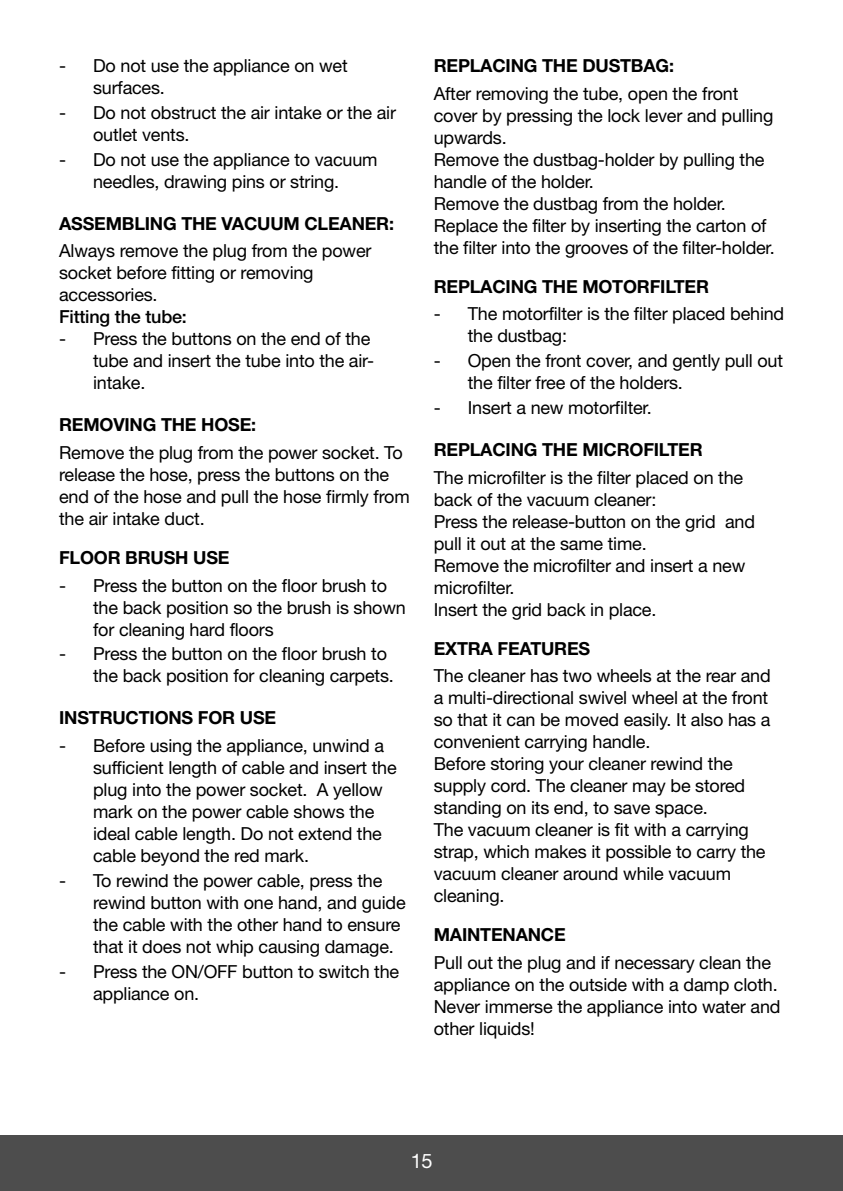
<style>
.page{position:relative;width:843px;height:1191px;background:#fff}
.page>*{position:absolute;margin:0;border:0;box-sizing:border-box;transform-origin:0 0}
.t1{font:20px "Helvetica Neue";color:#fff}
.t2{font:18px/22px "Helvetica Neue";letter-spacing:-.01em;color:#000}
.t3{font:700 18px "Helvetica Neue";letter-spacing:-.01em;color:#000}
.t4{font:500 18px "Helvetica Neue";letter-spacing:-.01em;color:#000}
</style>
<div class="page">
<div style="left:0;top:1135px;width:842px;height:56px;background:#4d4d4d"></div>
<p class="t2" style="left:93px;top:56px;width:256px;text-indent:-34px">- Do not use the appliance on wet surfaces.</p>
<p class="t2" style="left:93px;top:103px;width:304px;text-indent:-34px">- Do not obstruct the air intake or the air outlet vents.</p>
<p class="t2" style="left:59px;top:150px;width:320px;text-align:center">- Do not use the appliance to vacuum needles, drawing pins or string.</p>
<p class="t3" style="left:59px;top:217px;width:336px">ASSEMBLING THE VACUUM CLEANER:</p>
<p class="t2" style="left:59px;top:242px;width:314px">Always remove the plug from the power socket before fitting or removing accessories.</p>
<p class="t4" style="left:59px;top:310px;width:129px">Fitting the tube:</p>
<p class="t2" style="left:93px;top:330px;width:282px;text-indent:-34px">- Press the buttons on the end of the tube and insert the tube into the air&shy;intake.</p>
<p class="t3" style="left:59px;top:418px;width:198px">REMOVING THE HOSE:</p>
<p class="t2" style="left:59px;top:443px;width:352px">Remove the plug from the power socket. To release the hose, press the buttons on the end of the hose and pull the hose firmly from the air intake duct.</p>
<p class="t3" style="left:59px;top:551px;width:172px">FLOOR BRUSH USE</p>
<p class="t2" style="left:93px;top:576px;width:314px;text-indent:-34px">- Press the button on the floor brush to the back position so the brush is shown for cleaning hard floors</p>
<p class="t2" style="left:93px;top:645px;width:302px;text-indent:-34px">- Press the button on the floor brush to the back position for cleaning carpets.</p>
<p class="t3" style="left:59px;top:711px;width:218px">INSTRUCTIONS FOR USE</p>
<p class="t2" style="left:93px;top:736px;width:305px;text-indent:-34px">- Before using the appliance, unwind a sufficient length of cable and insert the plug into the power socket. A yellow mark on the power cable shows the ideal cable length. Do not extend the cable beyond the red mark.</p>
<p class="t2" style="left:93px;top:871px;width:314px;text-indent:-34px">- To rewind the power cable, press the rewind button with one hand, and guide the cable with the other hand to ensure that it does not whip causing damage.</p>
<p class="t2" style="left:93px;top:962px;width:307px;text-indent:-34px">- Press the ON/OFF button to switch the appliance on.</p>
<p class="t3" style="left:433px;top:59px;width:242px">REPLACING THE DUSTBAG:</p>
<p class="t2" style="left:433px;top:84px;width:342px">After removing the tube, open the front cover by pressing the lock lever and pulling upwards.<br>Remove the dustbag-holder by pulling the handle of the holder.<br>Remove the dustbag from the holder.<br>Replace the filter by inserting the carton of the filter into the grooves of the filter-holder.</p>
<p class="t3" style="left:433px;top:280px;width:277px">REPLACING THE MOTORFILTER</p>
<p class="t2" style="left:467px;top:305px;width:318px;text-indent:-34px">- The motorfilter is the filter placed behind the dustbag:</p>
<p class="t2" style="left:467px;top:352px;width:317px;text-indent:-34px">- Open the front cover, and gently pull out the filter free of the holders.</p>
<p class="t2" style="left:433px;top:398px;width:219px">- Insert a new motorfilter.</p>
<p class="t3" style="left:433px;top:443px;width:270px">REPLACING THE MICROFILTER</p>
<p class="t2" style="left:433px;top:468px;width:323px">The microfilter is the filter placed on the back of the vacuum cleaner:<br>Press the release-button on the grid and pull it out at the same time.<br>Remove the microfilter and insert a new microfilter.<br>Insert the grid back in place.</p>
<p class="t3" style="left:433px;top:642px;width:158px">EXTRA FEATURES</p>
<p class="t2" style="left:433px;top:667px;width:338px">The cleaner has two wheels at the rear and a multi-directional swivel wheel at the front so that it can be moved easily. It also has a convenient carrying handle.<br>Before storing your cleaner rewind the supply cord. The cleaner may be stored standing on its end, to save space.<br>The vacuum cleaner is fit with a carrying strap, which makes it possible to carry the vacuum cleaner around while vacuum cleaning.</p>
<p class="t3" style="left:433px;top:928px;width:133px">MAINTENANCE</p>
<p class="t2" style="left:433px;top:953px;width:348px">Pull out the plug and if necessary clean the appliance on the outside with a damp cloth.<br>Never immerse the appliance into water and other liquids!</p>
<p class="t1" style="left:410px;top:1153px;width:24px">15</p>
</div>
